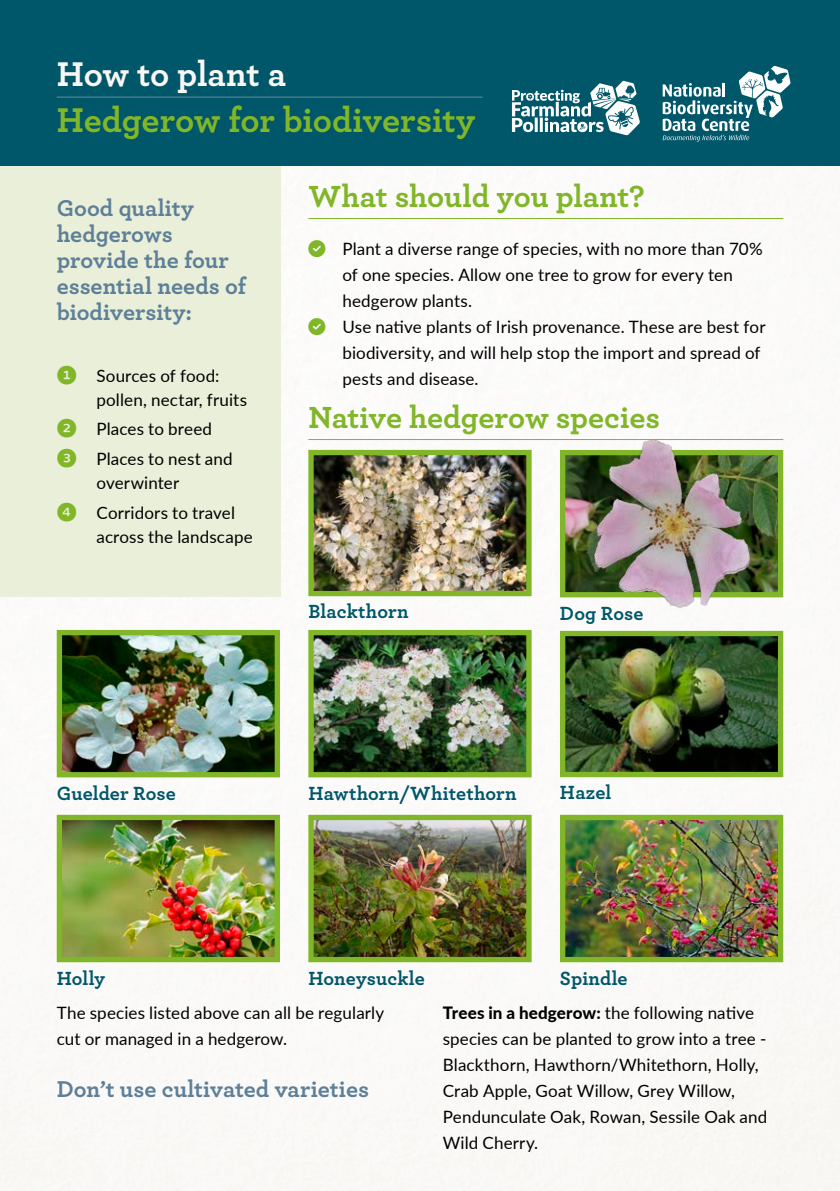
<style>
.page{position:relative;width:840px;height:1191px;background:#fff}
.page>*{position:absolute;margin:0;border:0;box-sizing:border-box;transform-origin:0 0}
.t1{font:700 36px "Archer";letter-spacing:-.005em;color:#80b627}
.t2{font:700 36px "Archer";letter-spacing:-.005em;color:#f9f7f4}
.H4_Tree_Lined{font:700 32px "Archer";letter-spacing:-.005em;color:#80b627}
.lead_para{font:700 24px/26px "Archer";color:#5d7f98}
.Names{font:700 20px "Archer";letter-spacing:.005em;color:#00576a}
.body_text{font:17px/26px "Lato";letter-spacing:.01em;color:#000}
.s1{font-family:"Whitney Index Black Black Round 3";font-size:20px;color:#80b627}
.s2{font-weight:800}
</style>
<div class="page">
<img style="left:0;top:166px;width:839px;height:1025px">
<div style="left:0;top:154px;width:280px;height:443px;background:#e9efd8"></div>
<div style="left:0;top:0;width:839px;height:166px;background:#00576a"></div>
<img style="left:565px;top:637px;width:211px;height:134px">
<div style="left:559px;top:631px;width:223px;height:146px;border:5px solid #80b627"></div>
<img style="left:314px;top:456px;width:211px;height:134px">
<div style="left:308px;top:450px;width:223px;height:146px;border:5px solid #80b627"></div>
<img style="left:63px;top:821px;width:211px;height:135px">
<div style="left:57px;top:815px;width:223px;height:147px;border:5px solid #80b627"></div>
<img style="left:63px;top:636px;width:211px;height:135px">
<div style="left:57px;top:630px;width:223px;height:147px;border:5px solid #80b627"></div>
<img style="left:565px;top:456px;width:211px;height:135px">
<div style="left:559px;top:450px;width:223px;height:147px;border:5px solid #80b627"></div>
<img style="left:565px;top:821px;width:211px;height:135px">
<div style="left:559px;top:815px;width:223px;height:147px;border:5px solid #80b627"></div>
<img style="left:314px;top:821px;width:211px;height:135px">
<div style="left:308px;top:815px;width:223px;height:147px;border:5px solid #80b627"></div>
<img style="left:314px;top:636px;width:211px;height:135px">
<div style="left:308px;top:630px;width:223px;height:147px;border:5px solid #80b627"></div>
<img style="left:578px;top:416px;width:185px;height:195px">
<svg style="left:662px;top:66px;width:128px;height:76px"></svg>
<svg style="left:511px;top:81px;width:128px;height:54px"></svg>
<hr style="left:57px;top:97px;width:425px;height:1px;background:#698d9c">
<hr style="left:308px;top:218px;width:474px;height:1px;background:#80b627">
<hr style="left:308px;top:439px;width:474px;height:1px;background:#80b627">
<svg style="left:308px;top:240px;width:17px;height:17px"></svg>
<svg style="left:308px;top:318px;width:17px;height:17px"></svg>
<h5 class="t2" style="left:57px;top:45px;width:231px">How to plant a</h5>
<h2 class="t1" style="left:57px;top:92px;width:420px">Hedgerow for biodiversity</h2>
<p class="lead_para" style="left:57px;top:194px;width:191px">Good quality hedgerows provide the four essential needs of biodiversity:</p>
<p class="body_text" style="left:96px;top:363px;width:152px;line-height:24px;text-indent:-40px"><span class="s1">1</span> Sources of food: pollen, nectar, fruits</p>
<p class="body_text" style="left:57px;top:415px;width:157px"><span class="s1">2</span> Places to breed</p>
<p class="body_text" style="left:96px;top:446px;width:138px;line-height:24px;text-indent:-40px"><span class="s1">3</span> Places to nest and overwinter</p>
<p class="body_text" style="left:96px;top:500px;width:158px;line-height:24px;text-indent:-40px"><span class="s1">4</span> Corridors to travel across the landscape</p>
<p class="H4_Tree_Lined" style="left:308px;top:171px;width:338px">What should you plant?</p>
<p class="body_text" style="left:342px;top:235px;width:421px">Plant a diverse range of species, with no more than 70% of one species. Allow one tree to grow for every ten hedgerow plants.</p>
<p class="body_text" style="left:342px;top:313px;width:424px">Use native plants of Irish provenance. These are best for biodiversity, and will help stop the import and spread of pests and disease.</p>
<p class="H4_Tree_Lined" style="left:308px;top:392px;width:353px">Native hedgerow species</p>
<p class="Names" style="left:308px;top:595px;width:102px">Blackthorn</p>
<p class="Names" style="left:559px;top:597px;width:85px">Dog Rose</p>
<p class="Names" style="left:57px;top:777px;width:121px">Guelder Rose</p>
<p class="Names" style="left:308px;top:777px;width:210px">Hawthorn/Whitethorn</p>
<p class="Names" style="left:559px;top:776px;width:53px">Hazel</p>
<p class="Names" style="left:57px;top:962px;width:50px">Holly</p>
<p class="Names" style="left:308px;top:962px;width:118px">Honeysuckle</p>
<p class="Names" style="left:559px;top:962px;width:69px">Spindle</p>
<p class="body_text" style="left:57px;top:999px;width:329px">The species listed above can all be regularly cut or managed in a hedgerow.</p>
<p class="lead_para" style="left:57px;top:1074px;width:313px">Don’t use cultivated varieties</p>
<p class="body_text" style="left:442px;top:999px;width:326px"><span class="s2">Trees in a hedgerow:</span> the following native species can be planted to grow into a tree - Blackthorn, Hawthorn/Whitethorn, Holly, Crab Apple, Goat Willow, Grey Willow, Pendunculate Oak, Rowan, Sessile Oak and Wild Cherry.</p>
</div>
